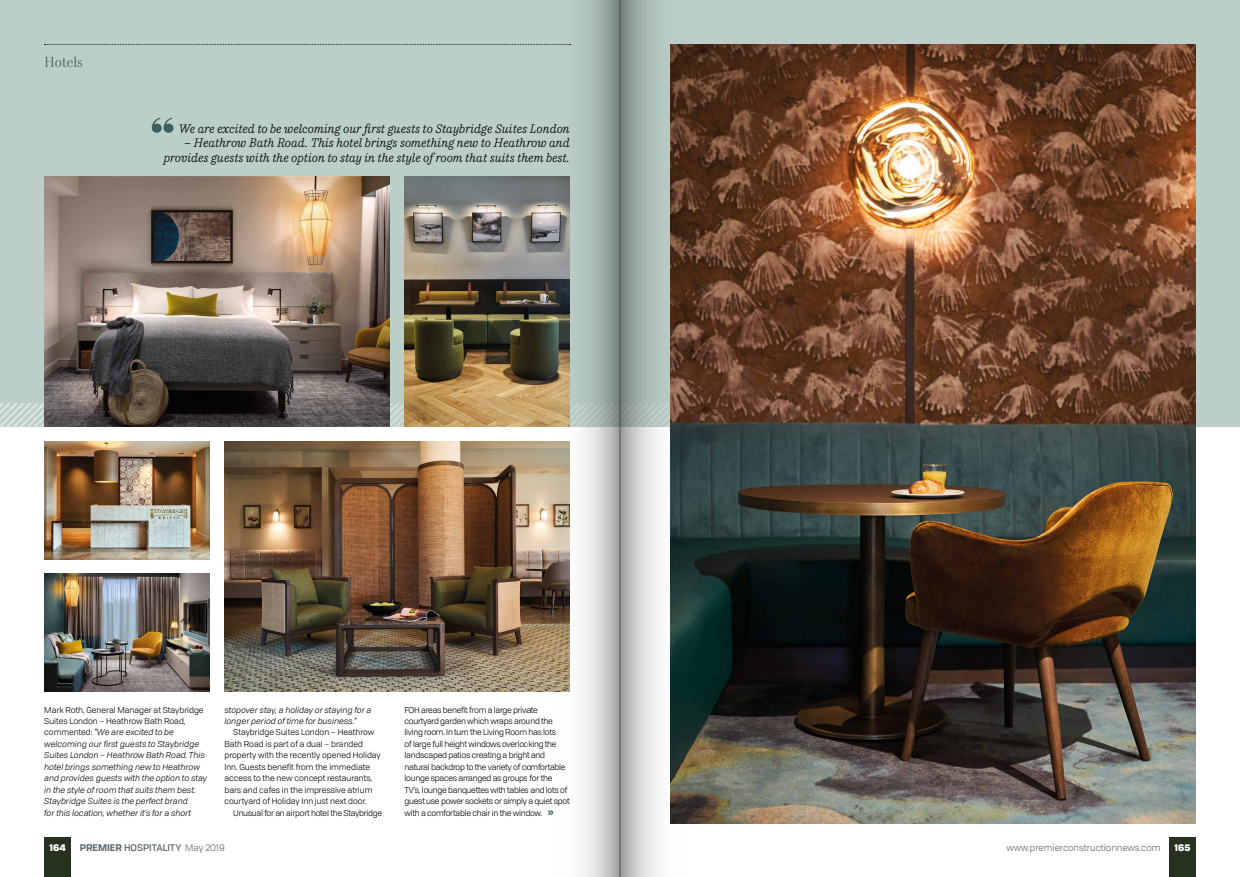
<style>
.page{position:relative;width:1240px;height:877px;background:#fff}
.page>*{position:absolute;margin:0;border:0;box-sizing:border-box;transform-origin:0 0}
.t1{font:300 14.57px "Mort Modern 07";letter-spacing:-.005em;color:#3c5e5e}
.t2{font:italic 300 12.5px/14.6px "Mort Modern 23 Text";color:#000;text-align:right}
.t3{font:9.38px "Tofino";color:#5e6b72}
.t4{font:500 9.38px "Tofino";color:#5e6b72}
.t5{font:900 9.38px "Tofino";color:#fff}
.t6{font:italic 8.32px/11.4px "Tofino";color:#000}
.t7{font:8.32px/11.4px "Tofino";letter-spacing:-.03em;color:#000}
.t8{font:8.32px/11.4px "Tofino";color:#000}
.s1{font-style:normal}
.s2{font-weight:500;font-size:12.5px;color:#3c5e5e}
.s3{font-weight:700}
.s4{font-weight:400}
</style>
<div class="page">
<div style="left:44px;top:837px;width:27px;height:40px;background:#26311f"></div>
<div style="left:1169px;top:837px;width:27px;height:40px;background:#26311f"></div>
<div style="left:0;top:0;width:1240px;height:427px;background:#bbcec7"></div>
<svg style="left:45px;top:44px;width:483px;height:1px"></svg>
<svg style="left:152px;top:118px;width:21px;height:15px"></svg>
<img style="left:44px;top:441px;width:166px;height:118px">
<img style="left:44px;top:574px;width:166px;height:117px">
<svg style="left:0;top:403px;width:405px;height:24px"></svg>
<img style="left:405px;top:177px;width:123px;height:250px">
<img style="left:44px;top:177px;width:346px;height:250px">
<img style="left:224px;top:441px;width:304px;height:250px">
<img style="left:713px;top:44px;width:483px;height:780px">
<svg style="left:528px;top:0;width:92px;height:877px"></svg>
<svg style="left:622px;top:2px;width:89px;height:873px"></svg>
<hr style="left:620px;top:0;width:1px;height:877px;background:#515252">
<h1 class="t1" style="left:44px;top:54px;width:40px">Hotels</h1>
<h2 class="t2" style="left:178px;top:121px;width:393px">We are excited to be welcoming our first guests to Staybridge Suites London</h2>
<h2 class="t2" style="left:164px;top:136px;width:408px">– Heathrow Bath Road. This hotel brings something new to Heathrow and provides guests with the option to stay in the style of room that suits them best.</h2>
<p class="t6" style="left:44px;top:703px;width:164px"><span class="s1">Mark Roth, General Manager at Staybridge Suites London – Heathrow Bath Road, commented:</span> “We are excited to be welcoming our first guests to Staybridge Suites London – Heathrow Bath Road. This hotel brings something new to Heathrow and provides guests with the option to stay in the style of room that suits them best.<br>Staybridge Suites is the perfect brand<br>for this location, whether it’s for a short</p>
<p class="t6" style="left:224px;top:703px;width:149px">stopover stay, a holiday or staying for a longer period of time for business.”</p>
<p class="t8" style="left:224px;top:726px;width:158px;text-indent:9px">Staybridge Suites London – Heathrow Bath Road is part of a dual – branded property with the recently opened Holiday Inn. Guests benefit from the immediate access to the new concept restaurants, bars and cafes in the impressive atrium courtyard of Holiday Inn just next door.</p>
<p class="t7" style="left:233px;top:806px;width:150px">Unusual for an airport hotel the Staybridge</p>
<p class="t7" style="left:405px;top:703px;width:167px">FOH areas benefit from a large private courtyard garden which wraps around the living room. In turn the Living Room has lots<br>of large full height windows overlooking the landscaped patios creating a bright and natural backdrop to the variety of comfortable lounge spaces arranged as groups for the TV’s, lounge banquettes with tables and lots of guest use power sockets or simply a quiet spot with a comfortable chair in the window. <span class="s2">»</span></p>
<p class="t5" style="left:49px;top:840px;width:18px">164</p>
<p class="t4" style="left:80px;top:841px;width:147px"><span class="s3">PREMIER</span> HOSPITALITY <span class="s4">May 2019</span></p>
<p class="t3" style="left:1007px;top:841px;width:155px">www.premierconstructionnews.com</p>
<p class="t5" style="left:1175px;top:840px;width:18px">165</p>
</div>
